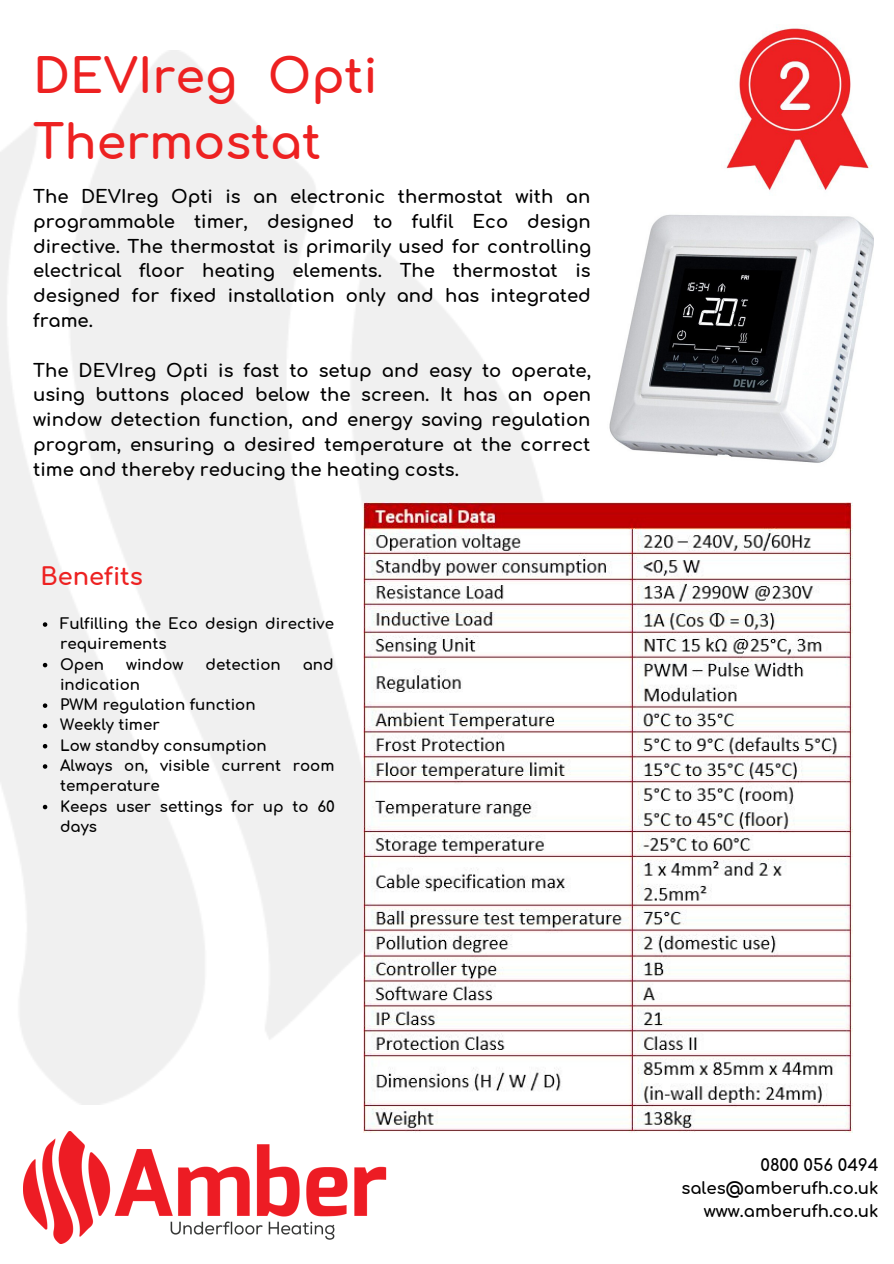
<style>
.page{position:relative;width:894px;height:1264px;background:#fff}
.page>*{position:absolute;margin:0;border:0;box-sizing:border-box;transform-origin:0 0}
.t1{font:700 47.25px/65.2px "Comfortaa";color:#ed2121}
.t2{font:700 24px "Comfortaa";color:#ed2121}
.t3{font:700 18px/24.8px "Comfortaa";color:#000;text-align:justify}
.t4{font:700 16.5px/22.8px "Comfortaa";color:#000;text-align:right}
.t5{font:700 15px/20.2px "Comfortaa";color:#000}
</style>
<div class="page">
<img style="left:0;top:51px;width:543px;height:1053px">
<img style="left:24px;top:1131px;width:363px;height:112px">
<img style="left:724px;top:27px;width:148px;height:164px">
<img style="left:363px;top:502px;width:489px;height:630px">
<img style="left:609px;top:214px;width:264px;height:249px">
<svg style="left:43px;top:622px;width:4px;height:5px"></svg>
<svg style="left:43px;top:663px;width:4px;height:4px"></svg>
<svg style="left:43px;top:703px;width:4px;height:5px"></svg>
<svg style="left:43px;top:723px;width:4px;height:5px"></svg>
<svg style="left:43px;top:744px;width:4px;height:4px"></svg>
<svg style="left:43px;top:764px;width:4px;height:4px"></svg>
<svg style="left:43px;top:804px;width:4px;height:5px"></svg>
<h1 class="t1" style="left:33px;top:45px;width:346px">DEVIreg Opti<br>Thermostat</h1>
<p class="t3" style="left:33px;top:185px;width:559px">The DEVIreg Opti is an electronic thermostat with an programmable timer, designed to fulfil Eco design directive. The thermostat is primarily used for controlling electrical floor heating elements. The thermostat is designed for fixed installation only and has integrated frame.</p>
<p class="t3" style="left:33px;top:358px;width:559px">The DEVIreg Opti is fast to setup and easy to operate, using buttons placed below the screen. It has an open window detection function, and energy saving regulation program, ensuring a desired temperature at the correct time and thereby reducing the heating costs.</p>
<h2 class="t2" style="left:41px;top:564px;width:104px">Benefits</h2>
<p class="t5" style="left:60px;top:614px;width:275px">Fulfilling the Eco design directive requirements<br>Open</p>
<p class="t5" style="left:126px;top:654px;width:59px">window</p>
<p class="t5" style="left:205px;top:654px;width:77px">detection</p>
<p class="t5" style="left:303px;top:654px;width:32px">and</p>
<p class="t5" style="left:60px;top:675px;width:276px">indication<br>PWM regulation function<br>Weekly timer<br>Low standby consumption<br>Always on, visible current room temperature<br>Keeps user settings for up to 60 days</p>
<p class="t4" style="left:681px;top:1154px;width:198px">0800 056 0494 sales@amberufh.co.uk www.amberufh.co.uk</p>
</div>
